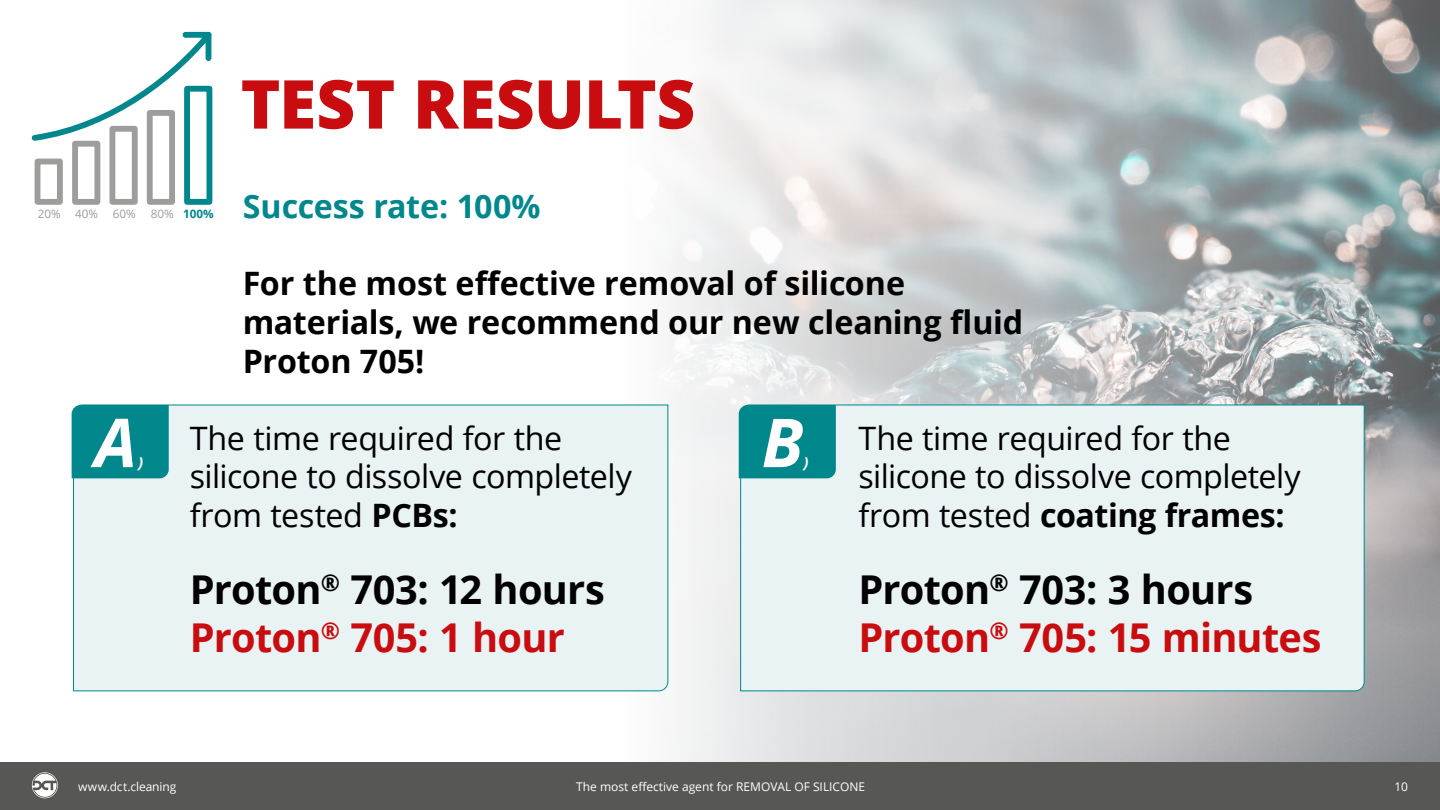
<style>
.page{position:relative;width:1440px;height:810px;background:#fff}
.page>*{position:absolute;margin:0;border:0;box-sizing:border-box;transform-origin:0 0}
.t1{font:800 67.5px "Open Sans";letter-spacing:-.005em;color:#c90c0f}
.t2{font:italic 700 67.5px "Open Sans";color:#fff}
.t3{font:700 39.75px/47.7px "Open Sans";letter-spacing:-.02em;color:#c90c0f}
.t4{font:700 39.75px/47.7px "Open Sans";letter-spacing:-.015em;color:#000}
.t5{font:32.25px/38.7px "Open Sans";letter-spacing:-.015em;color:#000}
.t6{font:700 32.25px/38.7px "Open Sans";color:#000}
.t7{font:700 32.25px "Open Sans";color:#00878c}
.t8{font:italic 700 15px "Open Sans";color:#fff}
.t9{font:12px "Open Sans";color:#fff}
.t10{font:11.7px "Open Sans";color:#9d9d9c}
.t11{font:700 11.7px "Open Sans";color:#00878c}
.s1{font-weight:400;color:#9d9d9c}
.s2{font-weight:700}
.s3{color:#c90c0f}
.s4{color:#000}
.s5{font-style:inherit}
</style>
<div class="page">
<div style="left:0;top:762px;width:1440px;height:48px;background:#575756"></div>
<svg style="left:32px;top:772px;width:26px;height:26px"></svg>
<img style="left:673px;top:0;width:767px;height:762px">
<div style="left:73px;top:404px;width:596px;height:288px;background:#eaf3f4"></div>
<div style="left:740px;top:404px;width:625px;height:288px;background:#eaf3f4"></div>
<div style="left:72px;top:405px;width:97px;height:73px;background:#00878c"></div>
<div style="left:739px;top:405px;width:97px;height:73px;background:#00878c"></div>
<div style="left:72px;top:141px;width:28px;height:64px;background:#fff;border:6px solid #9d9d9c"></div>
<div style="left:109px;top:126px;width:29px;height:79px;background:#fff;border:6px solid #9d9d9c"></div>
<div style="left:147px;top:110px;width:28px;height:95px;background:#fff;border:6px solid #9d9d9c"></div>
<div style="left:184px;top:86px;width:28px;height:119px;background:#fff;border:6px solid #00878c"></div>
<svg style="left:31px;top:31px;width:182px;height:114px"></svg>
<div style="left:35px;top:159px;width:28px;height:46px;background:#fff;border:6px solid #9d9d9c"></div>
<p class="t10" style="left:38px;top:206px;width:99px">20% 40% 60%</p>
<p class="t11" style="left:151px;top:206px;width:64px"><span class="s1">80%</span> 100%</p>
<h1 class="t1" style="left:241px;top:76px;width:456px">TEST RESULTS</h1>
<p class="t7" style="left:243px;top:184px;width:299px">Success rate: 100%</p>
<p class="t6" style="left:243px;top:263px;width:782px">For the most effective removal of silicone materials, we recommend our new cleaning fluid<br>Proton 705!</p>
<h1 class="t2" style="left:94px;top:416px;width:44px">A</h1>
<p class="t8" style="left:138px;top:456px;width:7px">)</p>
<p class="t5" style="left:190px;top:422px;width:444px">The time required for the silicone to dissolve completely from tested <span class="s2">PCBs:</span></p>
<p class="t4" style="left:190px;top:565px;width:417px">Proton<sup>®</sup> 703: 12 hours<br><span class="s3">Proton</span><sup>®</sup> <span class="s3">705: 1 hour</span></p>
<h1 class="t2" style="left:762px;top:416px;width:43px">B</h1>
<p class="t8" style="left:804px;top:456px;width:7px">)</p>
<p class="t5" style="left:858px;top:422px;width:444px">The time required for the silicone to dissolve completely from tested <span class="s2">coating frames:</span></p>
<p class="t3" style="left:859px;top:565px;width:465px"><span class="s4">Proton</span><sup>®</sup> <span class="s4">703: 3 hours<br></span>Proton<sup>®</sup> 705: 15 minutes</p>
<p class="t9" style="left:78px;top:782px;width:100px">www.dct.cleaning</p>
<p class="t9" style="left:576px;top:778px;width:290px">The most effective agent for REMOVAL OF <span class="s5">SILICONE</span></p>
<p class="t9" style="left:1394px;top:782px;width:15px">10</p>
</div>
